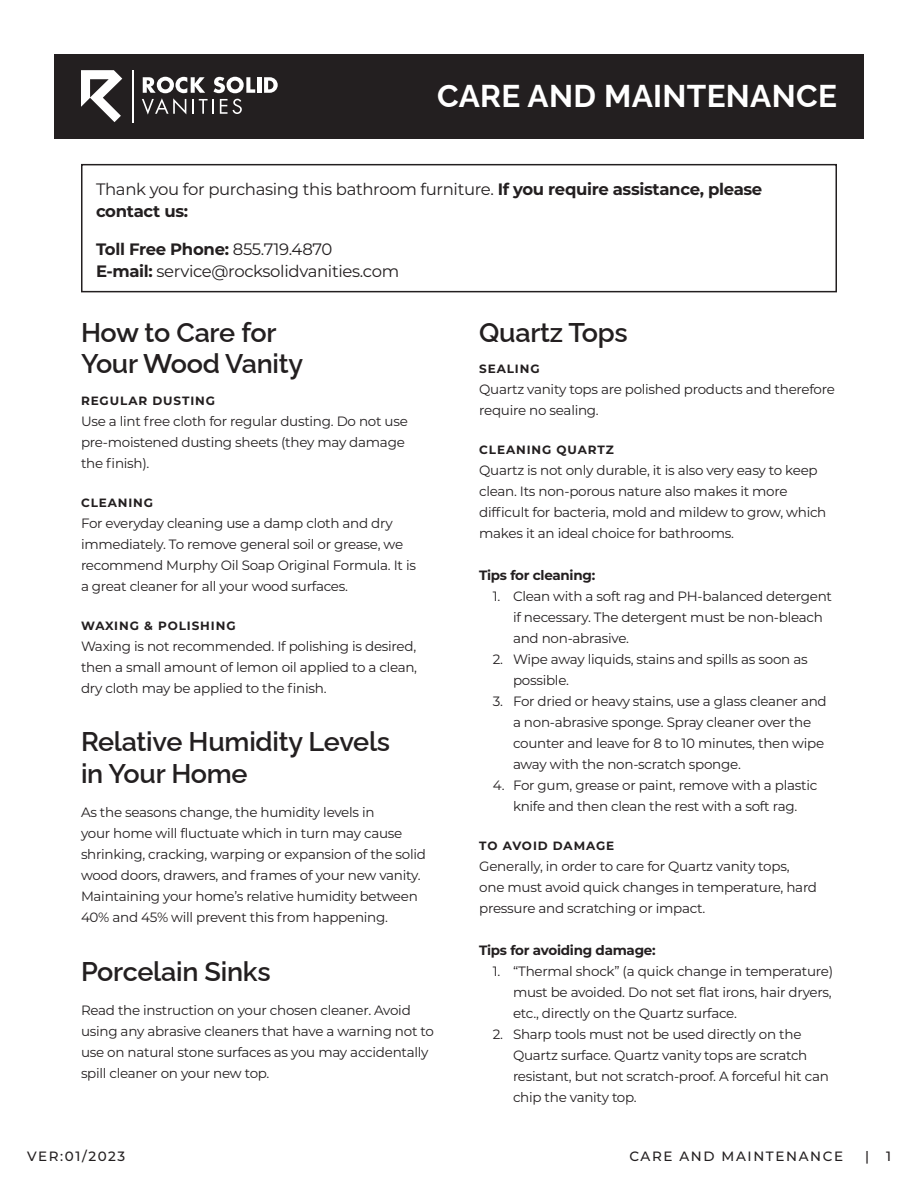
<style>
.page{position:relative;width:918px;height:1188px;background:#fff}
.page>*{position:absolute;margin:0;border:0;box-sizing:border-box;transform-origin:0 0}
.t1{font:700 31.5px "Raleway";letter-spacing:.01em;color:#fff}
.t2{font:600 27px/31.5px "Raleway";letter-spacing:-.01em;color:#231f20}
.t3{font:16.5px/22.5px "Montserrat";letter-spacing:-.02em;color:#231f20}
.t4{font:13.5px/21px "Montserrat";letter-spacing:-.02em;color:#231f20}
.t5{font:700 13.5px "Montserrat";letter-spacing:-.02em;color:#231f20}
.t6{font:500 13.5px "Montserrat";letter-spacing:.12em;color:#231f20}
.t7{font:700 12px "Montserrat";letter-spacing:.075em;color:#231f20}
.s1{font-weight:700}
</style>
<div class="page">
<div style="left:81px;top:164px;width:756px;height:128px;border:2px solid #231f20"></div>
<div style="left:54px;top:54px;width:810px;height:84px;background:#231f20"></div>
<svg style="left:81px;top:70px;width:197px;height:52px"></svg>
<hr style="left:132px;top:70px;width:1px;height:52px;background:#fff">
<h1 class="t1" style="left:437px;top:71px;width:401px">CARE AND MAINTENANCE</h1>
<p class="t3" style="left:96px;top:177px;width:668px">Thank you for purchasing this bathroom furniture. <span class="s1">If you require assistance, please contact us:</span></p>
<p class="t3" style="left:96px;top:237px;width:305px"><span class="s1">Toll Free Phone:</span> 855.719.4870<br><span class="s1">E-mail:</span> service@rocksolidvanities.com</p>
<h2 class="t2" style="left:81px;top:314px;width:224px">How to Care for<br>Your Wood Vanity</h2>
<p class="t7" style="left:81px;top:392px;width:136px">REGULAR DUSTING</p>
<p class="t4" style="left:81px;top:410px;width:328px">Use a lint free cloth for regular dusting. Do not use pre-moistened dusting sheets (they may damage the finish).</p>
<p class="t7" style="left:81px;top:494px;width:74px">CLEANING</p>
<p class="t4" style="left:81px;top:512px;width:337px">For everyday cleaning use a damp cloth and dry immediately. To remove general soil or grease, we recommend Murphy Oil Soap Original Formula. It is a great cleaner for all your wood surfaces.</p>
<p class="t7" style="left:81px;top:617px;width:156px">WAXING &amp; POLISHING</p>
<p class="t4" style="left:81px;top:635px;width:338px;text-align:justify">Waxing is not recommended. If polishing is desired, then a small amount of lemon oil applied to a clean, dry cloth may be applied to the finish.</p>
<h2 class="t2" style="left:81px;top:723px;width:311px">Relative Humidity Levels in Your Home</h2>
<p class="t4" style="left:81px;top:802px;width:347px">As the seasons change, the humidity levels in<br>your home will fluctuate which in turn may cause shrinking, cracking, warping or expansion of the solid wood doors, drawers, and frames of your new vanity.<br>Maintaining your home’s relative humidity between 40% and 45% will prevent this from happening.</p>
<h2 class="t2" style="left:81px;top:953px;width:191px">Porcelain Sinks</h2>
<p class="t4" style="left:81px;top:1000px;width:354px">Read the instruction on your chosen cleaner. Avoid using any abrasive cleaners that have a warning not to use on natural stone surfaces as you may accidentally spill cleaner on your new top.</p>
<p class="t6" style="left:27px;top:1147px;width:100px">VER:01/2023</p>
<h2 class="t2" style="left:479px;top:314px;width:150px">Quartz Tops</h2>
<p class="t7" style="left:479px;top:360px;width:62px">SEALING</p>
<p class="t4" style="left:479px;top:379px;width:357px">Quartz vanity tops are polished products and therefore require no sealing.</p>
<p class="t7" style="left:479px;top:441px;width:136px">CLEANING QUARTZ</p>
<p class="t4" style="left:479px;top:460px;width:349px">Quartz is not only durable, it is also very easy to keep clean. Its non-porous nature also makes it more difficult for bacteria, mold and mildew to grow, which makes it an ideal choice for bathrooms.</p>
<p class="t5" style="left:479px;top:566px;width:117px">Tips for cleaning:</p>
<p class="t4" style="left:513px;top:586px;width:321px;text-indent:-20px">1. Clean with a soft rag and PH-balanced detergent if necessary. The detergent must be non-bleach and non-abrasive.</p>
<p class="t4" style="left:513px;top:649px;width:296px;text-indent:-20px">2. Wipe away liquids, stains and spills as soon as possible.</p>
<p class="t4" style="left:513px;top:691px;width:315px;text-indent:-20px">3. For dried or heavy stains, use a glass cleaner and a non-abrasive sponge. Spray cleaner over the counter and leave for 8 to 10 minutes, then wipe away with the non-scratch sponge.</p>
<p class="t4" style="left:493px;top:775px;width:326px;text-align:center">4. For gum, grease or paint, remove with a plastic knife and then clean the rest with a soft rag.</p>
<p class="t7" style="left:479px;top:837px;width:137px">TO AVOID DAMAGE</p>
<p class="t4" style="left:479px;top:856px;width:339px">Generally, in order to care for Quartz vanity tops, one must avoid quick changes in temperature, hard pressure and scratching or impact.</p>
<p class="t5" style="left:479px;top:941px;width:178px">Tips for avoiding damage:</p>
<p class="t4" style="left:513px;top:961px;width:322px;text-align:justify;text-indent:-20px">1. “Thermal shock” (a quick change in temperature) must be avoided. Do not set flat irons, hair dryers, etc., directly on the Quartz surface.</p>
<p class="t4" style="left:513px;top:1024px;width:317px;text-indent:-20px">2. Sharp tools must not be used directly on the Quartz surface. Quartz vanity tops are scratch resistant, but not scratch-proof. A forceful hit can chip the vanity top.</p>
<p class="t6" style="left:629px;top:1147px;width:215px">CARE AND MAINTENANCE</p>
<p class="t6" style="left:865px;top:1147px;width:27px">| 1</p>
</div>
